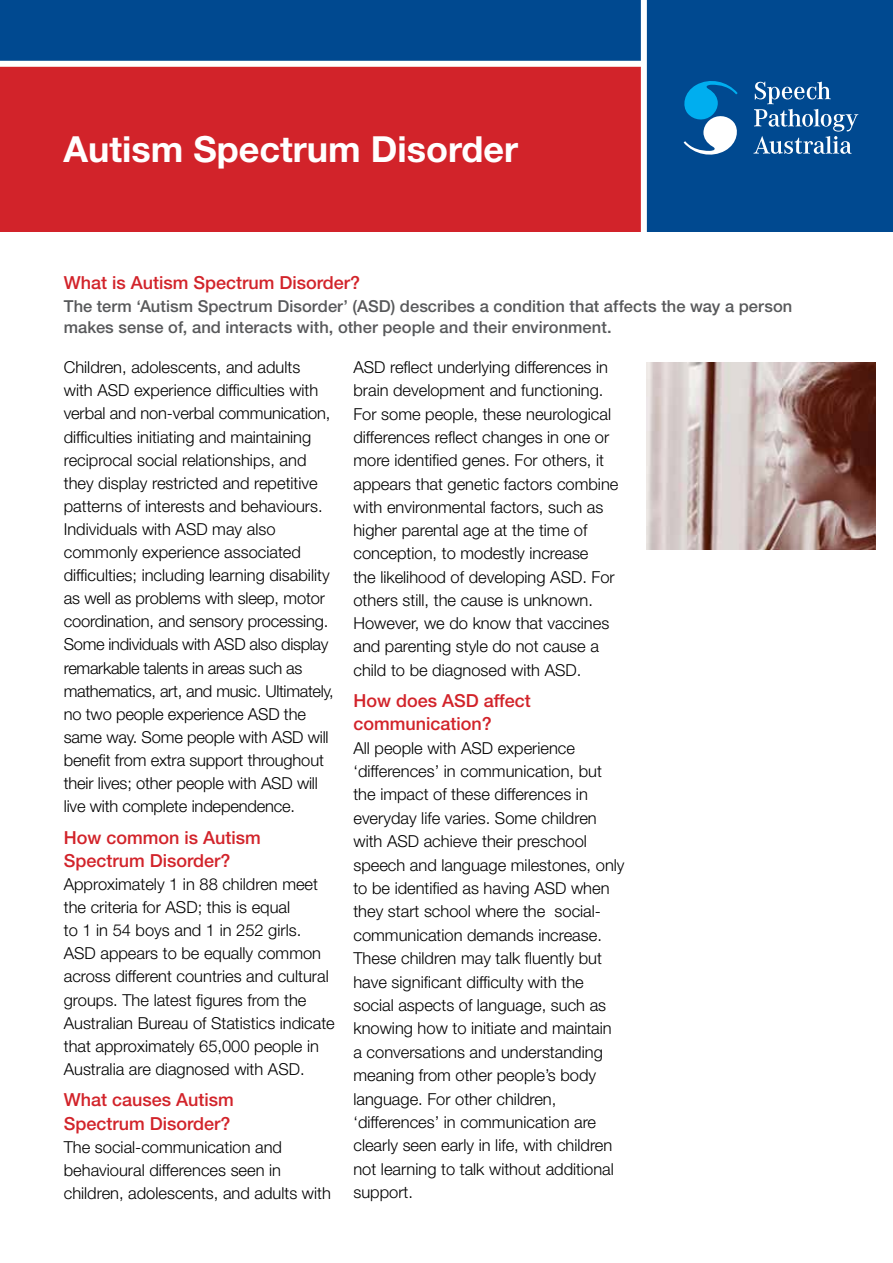
<style>
.page{position:relative;width:893px;height:1263px;background:#fff}
.page>*{position:absolute;margin:0;border:0;box-sizing:border-box;transform-origin:0 0}
.t1{font:700 36px "Helvetica Neue LT Std";color:#fff}
.t2{font:500 18px/23.1px "Helvetica Neue LT Std";color:#d2232a}
.t3{font:300 16.5px/23.1px "Helvetica Neue LT Std";color:#000}
.t4{font:500 16.5px/21px "Helvetica Neue LT Std";letter-spacing:.005em;color:#58595b}
</style>
<div class="page">
<div style="left:0;top:57px;width:665px;height:175px;background:#d2232a"></div>
<div style="left:647px;top:0;width:246px;height:232px;background:#004990"></div>
<svg style="left:754px;top:82px;width:104px;height:72px;background:#346ea6"></svg>
<svg style="left:682px;top:77px;width:58px;height:81px"></svg>
<div style="left:0;top:0;width:641px;height:61px;background:#004990"></div>
<div style="left:641px;top:0;width:6px;height:258px;background:#fff"></div>
<img style="left:646px;top:362px;width:230px;height:187px">
<div style="left:0;top:61px;width:644px;height:6px;background:#fff"></div>
<h1 class="t1" style="left:64px;top:127px;width:456px">Autism Spectrum Disorder</h1>
<p class="t2" style="left:64px;top:271px;width:298px">What is Autism Spectrum Disorder?</p>
<p class="t4" style="left:64px;top:295px;width:730px">The term ‘Autism Spectrum Disorder’ (ASD) describes a condition that affects the way a person makes sense of, and interacts with, other people and their environment.</p>
<p class="t3" style="left:64px;top:355px;width:272px">Children, adolescents, and adults<br>with ASD experience difficulties with verbal and non-verbal communication, difficulties initiating and maintaining reciprocal social relationships, and they display restricted and repetitive patterns of interests and behaviours.<br>Individuals with ASD may also commonly experience associated difficulties; including learning disability as well as problems with sleep, motor coordination, and sensory processing.<br>Some individuals with ASD also display remarkable talents in areas such as mathematics, art, and music. Ultimately, no two people experience ASD the same way. Some people with ASD will benefit from extra support throughout their lives; other people with ASD will live with complete independence.</p>
<p class="t2" style="left:64px;top:826px;width:199px">How common is Autism<br>Spectrum Disorder?</p>
<p class="t3" style="left:64px;top:872px;width:273px">Approximately 1 in 88 children meet the criteria for ASD; this is equal<br>to 1 in 54 boys and 1 in 252 girls.<br>ASD appears to be equally common across different countries and cultural groups. The latest figures from the Australian Bureau of Statistics indicate that approximately 65,000 people in Australia are diagnosed with ASD.</p>
<p class="t2" style="left:64px;top:1088px;width:172px">What causes Autism<br>Spectrum Disorder?</p>
<p class="t3" style="left:64px;top:1135px;width:269px">The social-communication and behavioural differences seen in children, adolescents, and adults with</p>
<p class="t3" style="left:353px;top:355px;width:266px">ASD reflect underlying differences in brain development and functioning.<br>For some people, these neurological differences reflect changes in one or more identified genes. For others, it appears that genetic factors combine with environmental factors, such as higher parental age at the time of conception, to modestly increase<br>the likelihood of developing ASD. For others still, the cause is unknown.<br>However, we do know that vaccines and parenting style do not cause a child to be diagnosed with ASD.</p>
<p class="t2" style="left:353px;top:689px;width:179px">How does ASD affect communication?</p>
<p class="t3" style="left:353px;top:736px;width:273px">All people with ASD experience ‘differences’ in communication, but the impact of these differences in everyday life varies. Some children with ASD achieve their preschool speech and language milestones, only to be identified as having ASD when they start school where the social&shy;communication demands increase.<br>These children may talk fluently but have significant difficulty with the social aspects of language, such as knowing how to initiate and maintain<br>a conversations and understanding meaning from other people’s body language. For other children, ‘differences’ in communication are clearly seen early in life, with children not learning to talk without additional support.</p>
</div>
